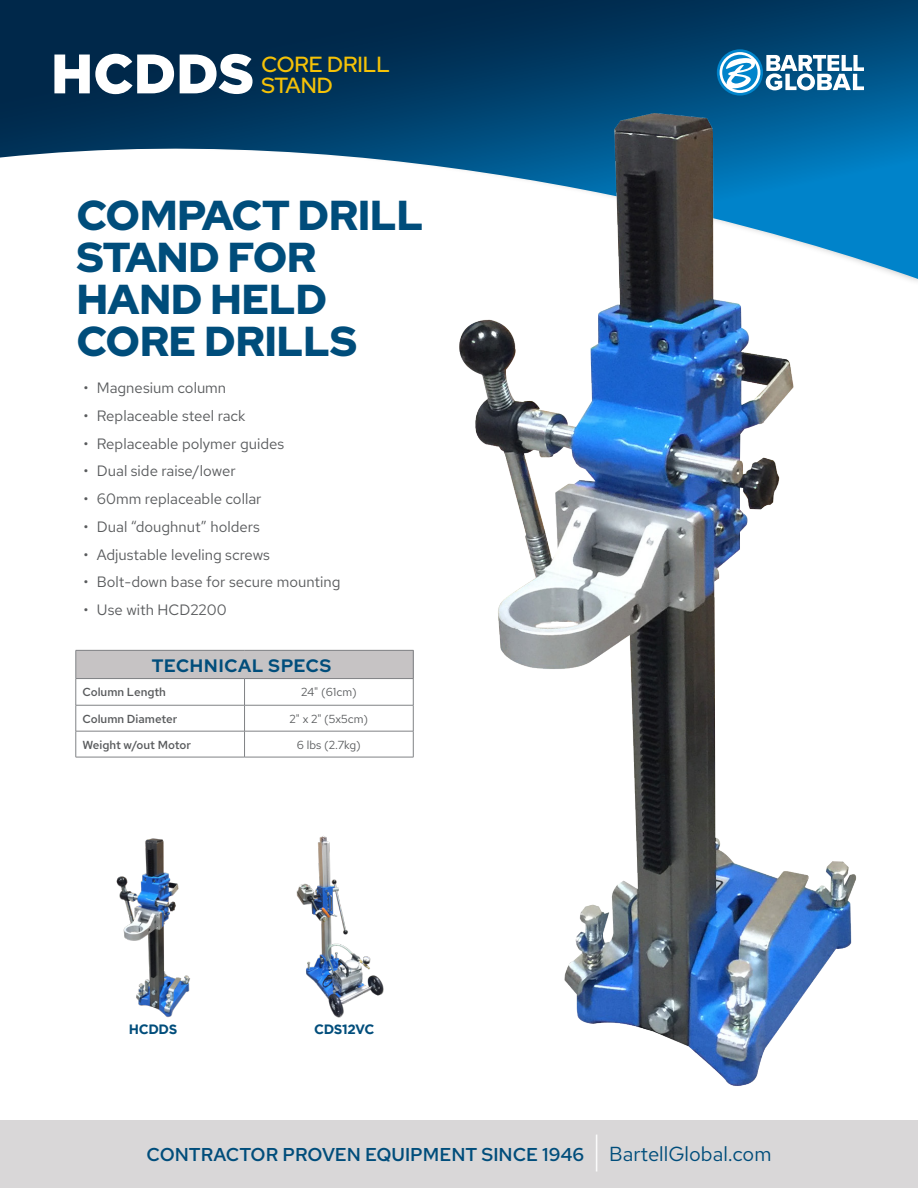
<style>
.page{position:relative;width:918px;height:1188px;background:#fff}
.page>*{position:absolute;margin:0;border:0;box-sizing:border-box;transform-origin:0 0}
.SPEC_SHEET_-_title{font:900 55.5px "Gotham";color:#fff}
.SPEC_SHEET_-_head{font:900 41.85px/42px "Red Hat Display";color:#004d7b}
.SPEC_SHEET_-_subtitl{font:500 21.9px/21.9px "Red Hat Display";color:#f5c207}
.SPEC_SHEET_-_head-2{font:600 18.6px "Red Hat Text";color:#004d7b}
.t1{font:700 18px "Red Hat Display";letter-spacing:.05em;color:#004d7b}
.t2{font:15px "Red Hat Text";color:#595b5d}
.series_caption{font:700 13.5px "Gotham";letter-spacing:-.03em;color:#004d7b}
.SPECS_TABLE_-_1{font:600 11.7px "Red Hat Text";color:#595b5d}
.SPECS_TABLE_2{font:11.7px "Red Hat Text";color:#595b5d}
.s1{font-weight:400;font-size:40.65px;color:#fff}
.s2{font-weight:400;font-size:20.25px}
</style>
<div class="page">
<svg style="left:0;top:0;width:918px;height:279px"></svg>
<div style="left:0;top:1120px;width:918px;height:68px;background:#d9d7d8"></div>
<svg style="left:717px;top:49px;width:46px;height:47px"></svg>
<svg style="left:720px;top:52px;width:40px;height:32px"></svg>
<svg style="left:766px;top:55px;width:98px;height:29px"></svg>
<img style="left:429px;top:84px;width:477px;height:1002px">
<div style="left:76px;top:650px;width:337px;height:29px;background:#c6c3c4"></div>
<hr style="left:76px;top:650px;width:169px;height:1px;background:#808285">
<hr style="left:245px;top:650px;width:168px;height:1px;background:#808285">
<hr style="left:76px;top:678px;width:169px;height:1px;background:#808285">
<hr style="left:76px;top:705px;width:169px;height:1px;background:#808285">
<hr style="left:76px;top:731px;width:169px;height:1px;background:#808285">
<svg style="left:76px;top:651px;width:1px;height:106px"></svg>
<svg style="left:244px;top:651px;width:170px;height:106px"></svg>
<hr style="left:76px;top:757px;width:169px;height:1px;background:#808285">
<hr style="left:245px;top:757px;width:168px;height:1px;background:#808285">
<img style="left:116px;top:838px;width:74px;height:180px">
<img style="left:296px;top:835px;width:88px;height:183px">
<p class="SPEC_SHEET_-_title" style="left:51px;top:42px;width:205px">HCDDS</p>
<p class="SPEC_SHEET_-_subtitl" style="left:261px;top:52px;width:130px">CORE DRILL<br>STAND</p>
<p class="SPEC_SHEET_-_head" style="left:77px;top:194px;width:348px">COMPACT DRILL<br>STAND FOR<br>HAND HELD<br>CORE DRILLS</p>
<p class="t2" style="left:83px;top:378px;width:144px">• Magnesium column</p>
<p class="t2" style="left:83px;top:406px;width:164px">• Replaceable steel rack</p>
<p class="t2" style="left:83px;top:434px;width:202px">• Replaceable polymer guides</p>
<p class="t2" style="left:83px;top:461px;width:154px">• Dual side raise/lower</p>
<p class="t2" style="left:83px;top:489px;width:180px">• 60mm replaceable collar</p>
<p class="t2" style="left:83px;top:517px;width:178px">• Dual “doughnut” holders</p>
<p class="t2" style="left:83px;top:545px;width:188px">• Adjustable leveling screws</p>
<p class="t2" style="left:83px;top:572px;width:259px">• Bolt-down base for secure mounting</p>
<p class="t2" style="left:83px;top:600px;width:145px">• Use with HCD2200</p>
<p class="t1" style="left:152px;top:654px;width:181px">TECHNICAL SPECS</p>
<p class="SPECS_TABLE_-_1" style="left:83px;top:685px;width:85px">Column Length</p>
<p class="SPECS_TABLE_2" style="left:301px;top:685px;width:57px">24" (61cm)</p>
<p class="SPECS_TABLE_-_1" style="left:83px;top:711px;width:96px">Column Diameter</p>
<p class="SPECS_TABLE_2" style="left:290px;top:711px;width:80px">2" x 2" (5x5cm)</p>
<p class="SPECS_TABLE_-_1" style="left:83px;top:737px;width:110px">Weight w/out Motor</p>
<p class="SPECS_TABLE_2" style="left:297px;top:737px;width:65px">6 lbs (2.7kg)</p>
<p class="series_caption" style="left:129px;top:1021px;width:50px">HCDDS</p>
<p class="series_caption" style="left:314px;top:1021px;width:62px">CDS12VC</p>
<p class="SPEC_SHEET_-_head-2" style="left:147px;top:1142px;width:626px">CONTRACTOR PROVEN EQUIPMENT SINCE 1946 <span class="s1">|</span> <span class="s2">BartellGlobal.com</span></p>
</div>
